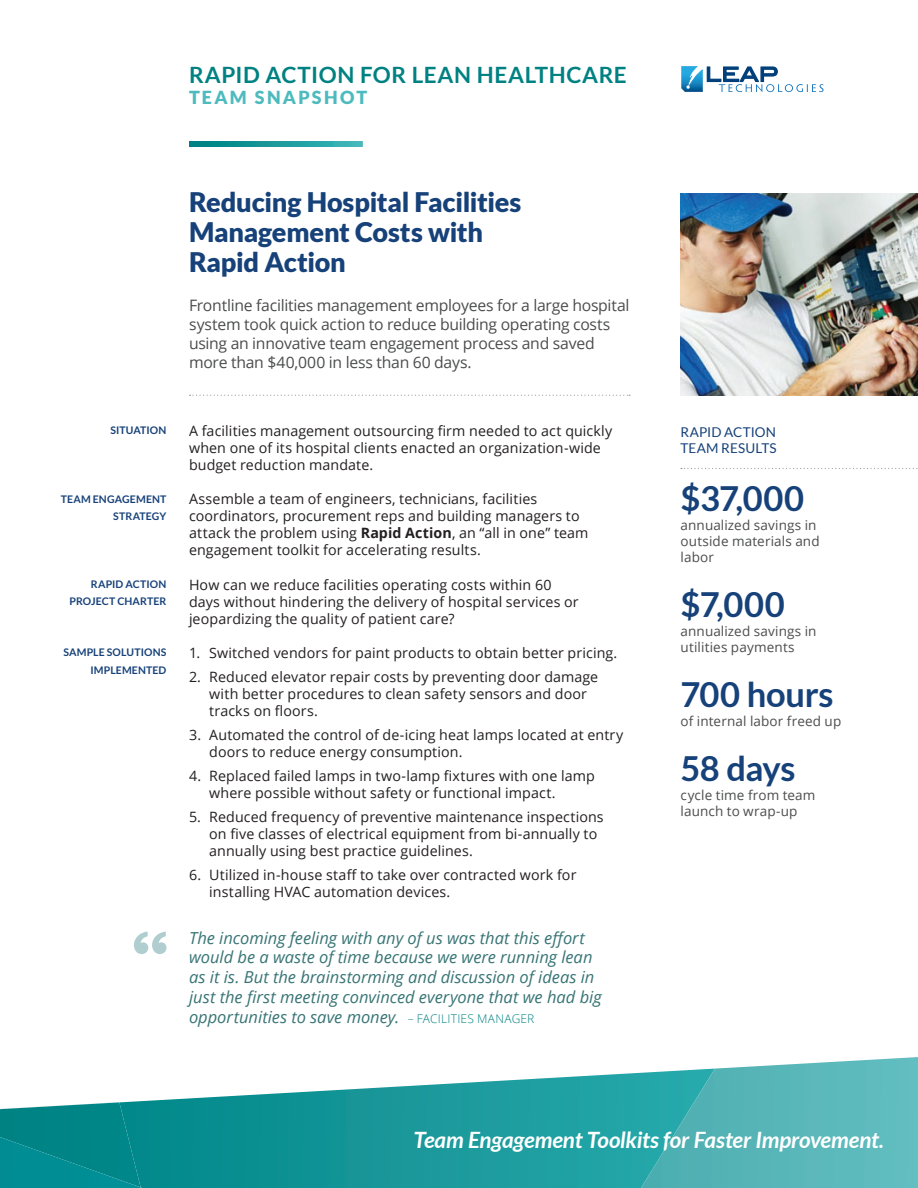
<style>
.page{position:relative;width:918px;height:1188px;background:#fff}
.page>*{position:absolute;margin:0;border:0;box-sizing:border-box;transform-origin:0 0}
.t1{font:700 34.5px "Lato";letter-spacing:-.01em;color:#164179}
.t2{font:900 27px/30px "Lato";letter-spacing:-.01em;color:#164179}
.t3{font:italic 700 22.5px "Lato";letter-spacing:-.01em;color:#fff}
.t4{font:700 22.5px "Lato";letter-spacing:.025em;color:#008182}
.t5{font:900 18px "Lato";letter-spacing:.12em;color:#4dbbbd}
.t6{font:italic 16.5px/19.8px "Open Sans";color:#387475}
.t7{font:15.75px/18.9px "Open Sans";letter-spacing:-.015em;color:#4b4c4d}
.t8{font:14.25px/17.1px "Open Sans";letter-spacing:.01em;color:#231f20}
.t9{font:13.5px/16.2px "Open Sans";letter-spacing:.01em;color:#4b4c4d}
.t10{font:13.5px/16.2px "Lato";letter-spacing:.01em;color:#164179}
.t11{font:700 10.5px/17.1px "Lato";letter-spacing:.01em;color:#164179;text-align:right}
.s1{font-weight:700}
.s2{font-weight:300;font-style:normal;font-size:12px;color:#008182}
.s3{font-size:21px}
</style>
<div class="page">
<svg style="left:127px;top:1072px;width:514px;height:116px;background:#35a5a7"></svg>
<svg style="left:641px;top:1057px;width:277px;height:131px;background:#5cb9bb"></svg>
<svg style="left:0;top:1102px;width:142px;height:86px;background:#0a8c8f"></svg>
<svg style="left:190px;top:395px;width:440px;height:1px"></svg>
<img style="left:680px;top:193px;width:238px;height:202px">
<svg style="left:681px;top:468px;width:237px;height:1px"></svg>
<svg style="left:189px;top:141px;width:174px;height:6px"></svg>
<svg style="left:681px;top:66px;width:143px;height:26px"></svg>
<svg style="left:134px;top:932px;width:33px;height:22px"></svg>
<h3 class="t4" style="left:189px;top:62px;width:439px">RAPID ACTION FOR LEAN HEALTHCARE</h3>
<p class="t5" style="left:189px;top:87px;width:180px">TEAM SNAPSHOT</p>
<h2 class="t2" style="left:189px;top:186px;width:334px">Reducing Hospital Facilities<br>Management Costs with<br>Rapid Action</h2>
<p class="t7" style="left:189px;top:295px;width:442px">Frontline facilities management employees for a large hospital system took quick action to reduce building operating costs using an innovative team engagement process and saved more than $40,000 in less than 60 days.</p>
<p class="t11" style="left:110px;top:422px;width:58px">SITUATION</p>
<p class="t11" style="left:61px;top:490px;width:107px">TEAM ENGAGEMENT<br>STRATEGY</p>
<p class="t11" style="left:69px;top:576px;width:99px">RAPID ACTION<br>PROJECT CHARTER</p>
<p class="t11" style="left:63px;top:644px;width:105px">SAMPLE SOLUTIONS<br>IMPLEMENTED</p>
<p class="t8" style="left:189px;top:422px;width:425px">A facilities management outsourcing firm needed to act quickly when one of its hospital clients enacted an organization-wide budget reduction mandate.</p>
<p class="t8" style="left:189px;top:490px;width:401px">Assemble a team of engineers, technicians, facilities coordinators, procurement reps and building managers to attack the problem using <span class="s1">Rapid Action</span>, an “all in one” team engagement toolkit for accelerating results.</p>
<p class="t8" style="left:189px;top:575px;width:391px">How can we reduce facilities operating costs within 60 days without hindering the delivery of hospital services or jeopardizing the quality of patient care?</p>
<p class="t8" style="left:189px;top:644px;width:430px">1. Switched vendors for paint products to obtain better pricing.</p>
<p class="t8" style="left:209px;top:668px;width:390px;text-indent:-20px">2. Reduced elevator repair costs by preventing door damage with better procedures to clean safety sensors and door tracks on floors.</p>
<p class="t8" style="left:209px;top:726px;width:416px;text-indent:-20px">3. Automated the control of de-icing heat lamps located at entry doors to reduce energy consumption.</p>
<p class="t8" style="left:209px;top:767px;width:387px;text-indent:-20px">4. Replaced failed lamps in two-lamp fixtures with one lamp where possible without safety or functional impact.</p>
<p class="t8" style="left:209px;top:808px;width:396px;text-indent:-20px">5. Reduced frequency of preventive maintenance inspections on five classes of electrical equipment from bi-annually to annually using best practice guidelines.</p>
<p class="t8" style="left:209px;top:866px;width:369px;text-indent:-20px">6. Utilized in-house staff to take over contracted work for installing HVAC automation devices.</p>
<p class="t6" style="left:189px;top:927px;width:414px">The incoming feeling with any of us was that this effort would be a waste of time because we were running lean as it is. But the brainstorming and discussion of ideas in just the first meeting convinced everyone that we had big opportunities to save money. <span class="s2">– FACILITIES MANAGER</span></p>
<p class="t10" style="left:681px;top:424px;width:98px">RAPID ACTION<br>TEAM RESULTS</p>
<h1 class="t1" style="left:681px;top:479px;width:125px">$37,000</h1>
<p class="t9" style="left:681px;top:516px;width:141px">annualized savings in outside materials and labor</p>
<h1 class="t1" style="left:681px;top:585px;width:106px">$7,000</h1>
<p class="t9" style="left:681px;top:623px;width:138px">annualized savings in utilities payments</p>
<h1 class="t1" style="left:681px;top:675px;width:155px">700 hours</h1>
<p class="t9" style="left:681px;top:713px;width:162px">of internal labor freed up</p>
<h1 class="t1" style="left:681px;top:749px;width:116px">58 days</h1>
<p class="t9" style="left:681px;top:786px;width:136px">cycle time from team launch to wrap-up</p>
<h3 class="t3" style="left:413px;top:1127px;width:472px">Team Engagement Toolkits for Faster Improvement<span class="s3">.</span></h3>
</div>
